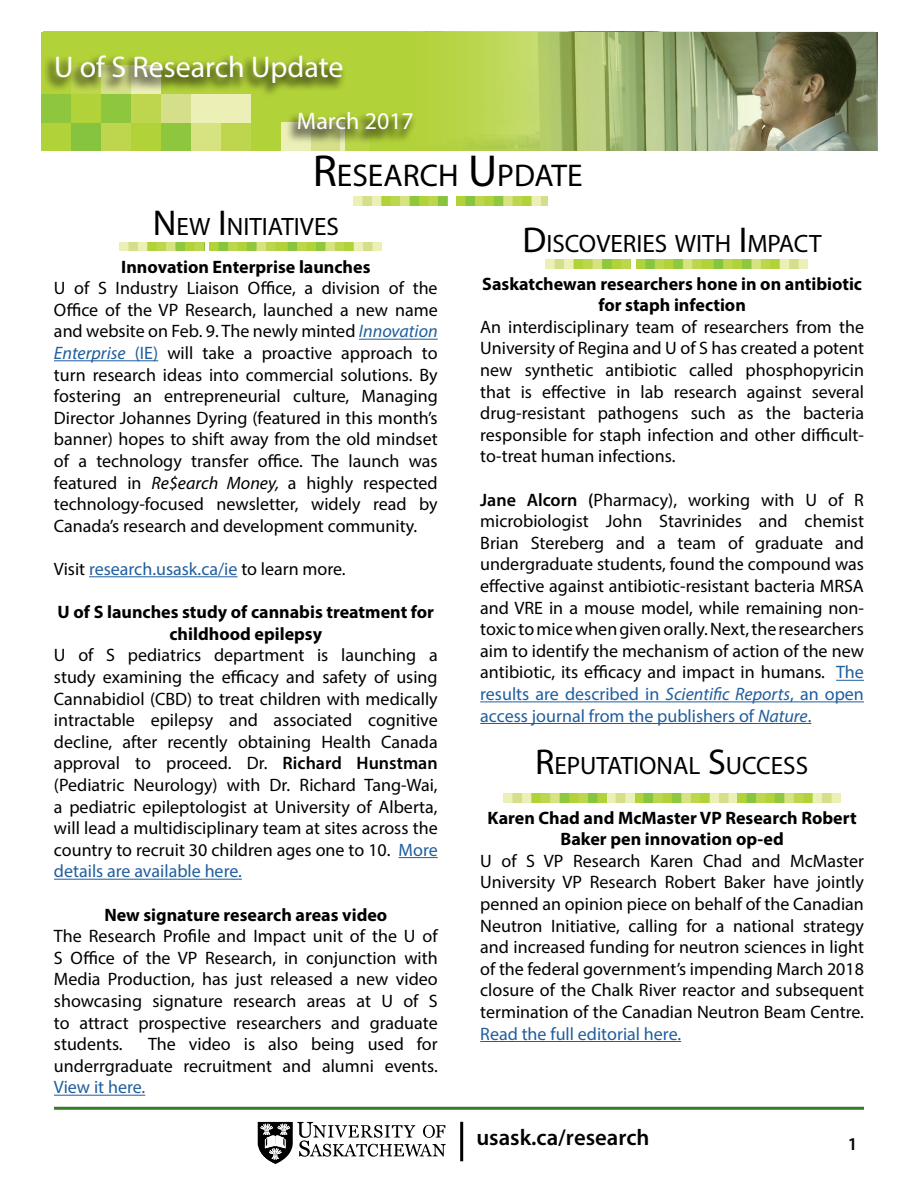
<style>
.page{position:relative;width:918px;height:1188px;background:#fff}
.page>*{position:absolute;margin:0;border:0;box-sizing:border-box;transform-origin:0 0}
.t1{font:31.5px "Myriad Pro";color:#000}
.t2{font:30px "Myriad Pro";color:#fff}
.t3{font:25.2px "Myriad Pro";color:#000}
.t4{font:24px "Myriad Pro";color:#fff}
.t5{font:600 22.65px "Myriad Pro";color:#000}
.t6{font:18px/21.6px "Myriad Pro";color:#000;text-align:justify}
.t7{font:700 18px/21.6px "Myriad Pro";color:#000;text-align:center}
.t8{font:18px "Myriad Pro";color:#215e9e}
.t9{font:600 18px "Myriad Pro";color:#000}
.s1{font-size:45px}
.s2{font-size:36px}
.s3{font-style:italic;color:#215e9e}
.s4{color:#215e9e}
.s5{font-style:italic}
.s6{color:#000}
.s7{font-weight:600}
</style>
<div class="page">
<hr style="left:54px;top:1107px;width:810px;height:3px;background:#387c2b">
<svg style="left:41px;top:32px;width:836px;height:119px;background:#8f9a56"></svg>
<div style="left:41px;top:122px;width:30px;height:28px;background:#b2d239"></div>
<div style="left:71px;top:122px;width:30px;height:28px;background:#86c440"></div>
<div style="left:101px;top:122px;width:30px;height:28px;background:#bdd64e"></div>
<div style="left:131px;top:122px;width:30px;height:28px;background:#b2d239"></div>
<div style="left:161px;top:122px;width:30px;height:28px;background:#8ec63e"></div>
<div style="left:191px;top:122px;width:30px;height:28px;background:#d6e380"></div>
<div style="left:221px;top:122px;width:30px;height:28px;background:#bdd64e"></div>
<div style="left:251px;top:122px;width:30px;height:28px;background:#b2d239"></div>
<div style="left:281px;top:122px;width:30px;height:28px;background:#ecf0b7"></div>
<div style="left:311px;top:122px;width:29px;height:28px;background:#d5df89"></div>
<svg style="left:340px;top:145px;width:6px;height:5px"></svg>
<div style="left:41px;top:94px;width:30px;height:28px;background:#8ec63e"></div>
<div style="left:71px;top:94px;width:30px;height:28px;background:#b2d239"></div>
<div style="left:101px;top:94px;width:30px;height:28px;background:#8ec63e"></div>
<div style="left:131px;top:94px;width:30px;height:28px;background:#bdd64e"></div>
<div style="left:161px;top:94px;width:30px;height:28px;background:#d5df89"></div>
<div style="left:191px;top:94px;width:30px;height:28px;background:#ecf0b7"></div>
<div style="left:221px;top:94px;width:30px;height:28px;background:#ecf0b7"></div>
<div style="left:41px;top:66px;width:30px;height:28px;background:#b2d239"></div>
<svg style="left:346px;top:32px;width:367px;height:119px;background:#aec760"></svg>
<div style="left:42px;top:53px;width:305px;height:45px;background:#000;opacity:.5"></div>
<div style="left:285px;top:110px;width:132px;height:35px;background:#000;opacity:.5"></div>
<svg style="left:258px;top:1122px;width:188px;height:42px"></svg>
<hr style="left:460px;top:1122px;width:3px;height:39px;background:#000">
<hr style="left:359px;top:339px;width:79px;height:1px;background:#215e9e">
<hr style="left:54px;top:360px;width:104px;height:1px;background:#215e9e">
<hr style="left:89px;top:576px;width:149px;height:1px;background:#215e9e">
<hr style="left:399px;top:857px;width:39px;height:1px;background:#215e9e">
<hr style="left:54px;top:879px;width:188px;height:1px;background:#215e9e">
<hr style="left:54px;top:1095px;width:91px;height:1px;background:#215e9e">
<img style="left:210px;top:243px;width:71px;height:8px">
<img style="left:120px;top:243px;width:84px;height:8px">
<img style="left:281px;top:243px;width:100px;height:8px">
<svg style="left:836px;top:680px;width:28px;height:1px"></svg>
<hr style="left:480px;top:701px;width:384px;height:1px;background:#215e9e">
<hr style="left:480px;top:723px;width:331px;height:1px;background:#215e9e">
<hr style="left:480px;top:1041px;width:201px;height:1px;background:#215e9e">
<img style="left:636px;top:260px;width:71px;height:8px">
<img style="left:546px;top:260px;width:84px;height:8px">
<img style="left:707px;top:260px;width:100px;height:8px">
<img style="left:504px;top:793px;width:336px;height:9px">
<img style="left:353px;top:197px;width:95px;height:9px">
<img style="left:456px;top:197px;width:92px;height:9px">
<h2 class="t2" style="left:54px;top:48px;width:291px">U of S Research Update</h2>
<h3 class="t4" style="left:297px;top:106px;width:119px">March 2017</h3>
<h1 class="t1" style="left:313px;top:156px;width:271px"><span class="s1">R</span>ESEARCH <span class="s1">U</span> PDATE</h1>
<h3 class="t3" style="left:153px;top:211px;width:187px"><span class="s2">N</span>EW <span class="s2">I</span>NITIATIVES</h3>
<p class="t7" style="left:121px;top:255px;width:251px">Innovation Enterprise launches</p>
<p class="t6" style="left:54px;top:277px;width:385px">U of S Industry Liaison Office, a division of the Office of the VP Research, launched a new name and website on Feb. 9. The newly minted <span class="s3">Innovation Enterprise</span> <span class="s4">(IE)</span> will take a proactive approach to turn research ideas into commercial solutions. By fostering an entrepreneurial culture, Managing Director Johannes Dyring (featured in this month’s banner) hopes to shift away from the old mindset of a technology transfer office. The launch was featured in <span class="s5">Re$earch Money,</span> a highly respected technology-focused newsletter, widely read by Canada’s research and development community.</p>
<p class="t8" style="left:54px;top:558px;width:293px"><span class="s6">Visit</span> research.usask.ca/ie <span class="s6">to learn more.</span></p>
<p class="t7" style="left:58px;top:601px;width:378px">U of S launches study of cannabis treatment for childhood epilepsy</p>
<p class="t6" style="left:54px;top:644px;width:385px">U of S pediatrics department is launching a study examining the efficacy and safety of using Cannabidiol (CBD) to treat children with medically intractable epilepsy and associated cognitive decline, after recently obtaining Health Canada approval to proceed. Dr. <span class="s7">Richard Hunstman </span>(Pediatric Neurology) with Dr. Richard Tang-Wai, a pediatric epileptologist at University of Alberta, will lead a multidisciplinary team at sites across the country to recruit 30 children ages one to 10. <span class="s4">More details are available here.</span></p>
<p class="t7" style="left:104px;top:903px;width:284px">New signature research areas video</p>
<p class="t6" style="left:54px;top:925px;width:385px">The Research Profile and Impact unit of the U of S Office of the VP Research, in conjunction with Media Production, has just released a new video showcasing signature research areas at U of S to attract prospective researchers and graduate students.</p>
<p class="t6" style="left:54px;top:1033px;width:385px;text-align:right">The video is also being used for underrgraduate recruitment and alumni events.</p>
<p class="t8" style="left:54px;top:1076px;width:93px">View it here.</p>
<h3 class="t3" style="left:522px;top:228px;width:301px"><span class="s2">D</span>ISCOVERIES WITH <span class="s2">I</span>MPACT</h3>
<p class="t7" style="left:482px;top:272px;width:381px">Saskatchewan researchers hone in on antibiotic for staph infection</p>
<p class="t6" style="left:480px;top:316px;width:385px">An interdisciplinary team of researchers from the University of Regina and U of S has created a potent new synthetic antibiotic called phosphopyricin that is effective in lab research against several drug-resistant pathogens such as the bacteria responsible for staph infection and other difficult&shy;to-treat human infections.</p>
<p class="t6" style="left:480px;top:489px;width:385px"><span class="s7">Jane Alcorn (</span>Pharmacy), working with U of R microbiologist John Stavrinides and chemist Brian Stereberg and a team of graduate and undergraduate students, found the compound was effective against antibiotic-resistant bacteria MRSA and VRE in a mouse model, while remaining non&shy;toxic to mice when given orally. Next, the researchers aim to identify the mechanism of action of the new antibiotic, its efficacy and impact in humans. <span class="s4">The results are described in</span> <span class="s3">Scientific Reports</span><span class="s4">, an open access journal from the publishers of</span> <span class="s3">Nature</span><span class="s4">.</span></p>
<h3 class="t3" style="left:535px;top:750px;width:275px"><span class="s2">R</span>EPUTATIONAL <span class="s2">S</span>UCCESS</h3>
<p class="t7" style="left:488px;top:806px;width:370px">Karen Chad and McMaster VP Research Robert<br>Baker pen innovation op-ed</p>
<p class="t6" style="left:480px;top:850px;width:385px">U of S VP Research Karen Chad and McMaster University VP Research Robert Baker have jointly penned an opinion piece on behalf of the Canadian Neutron Initiative, calling for a national strategy and increased funding for neutron sciences in light of the federal government’s impending March 2018 closure of the Chalk River reactor and subsequent termination of the Canadian Neutron Beam Centre.</p>
<p class="t8" style="left:480px;top:1023px;width:202px">Read the full editorial here.</p>
<p class="t5" style="left:476px;top:1123px;width:175px">usask.ca/research</p>
<p class="t9" style="left:848px;top:1132px;width:11px">1</p>
</div>
